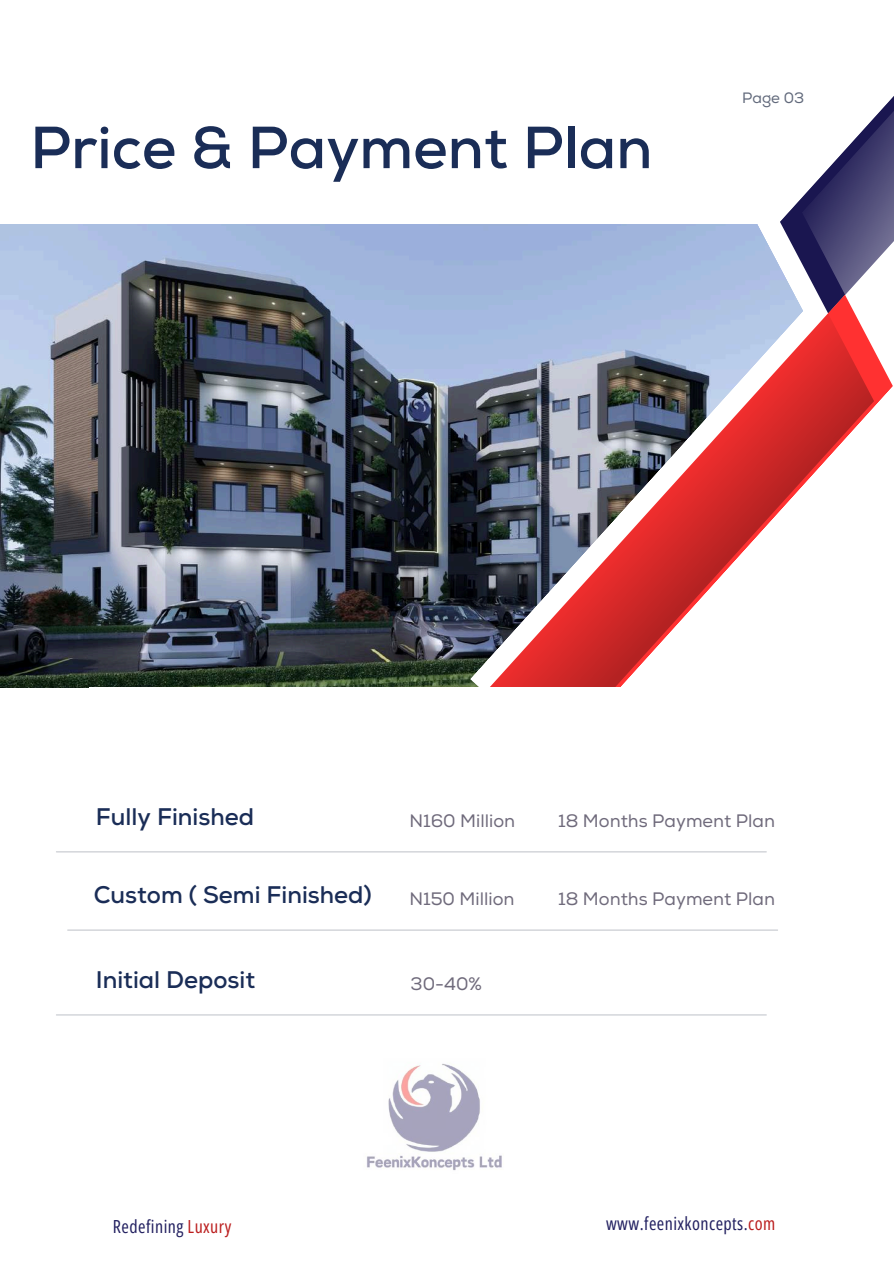
<style>
.page{position:relative;width:894px;height:1264px;background:#fff}
.page>*{position:absolute;margin:0;border:0;box-sizing:border-box;transform-origin:0 0}
.t1{font:700 59.25px "Nexa";color:#1a2d57}
.t2{font:700 24px "Nexa";color:#1a2d57}
.t3{font:18px "Nexa";color:#6f6a7b}
.t4{font:18px "Open Sans Condensed";letter-spacing:.025em;color:#222060}
.t5{font:15px "Nexa";color:#61697b}
.s1{color:#bb1f1f}
</style>
<div class="page">
<img style="left:0;top:225px;width:470px;height:462px">
<svg style="left:470px;top:224px;width:297px;height:629px;fill:#a5b9e1"></svg>
<svg style="left:735px;top:224px;width:20px;height:71px"></svg>
<svg style="left:755px;top:97px;width:138px;height:198px"></svg>
<svg style="left:440px;top:295px;width:415px;height:511px;background:#aeb9da"></svg>
<svg style="left:440px;top:313px;width:453px;height:491px"></svg>
<div style="left:89px;top:687px;width:666px;height:141px;background:#fff"></div>
<hr style="left:56px;top:851px;width:710px;height:1px;background:#6c7382">
<hr style="left:68px;top:929px;width:709px;height:1px;background:#6c7382">
<hr style="left:56px;top:1014px;width:710px;height:1px;background:#6c7382">
<img style="left:367px;top:1064px;width:135px;height:107px">
<h1 class="t1" style="left:30px;top:113px;width:623px">Price &amp; Payment Plan</h1>
<p class="t5" style="left:742px;top:89px;width:64px">Page 03</p>
<h2 class="t2" style="left:96px;top:802px;width:159px">Fully Finished</h2>
<p class="t3" style="left:409px;top:810px;width:107px">N160 Million</p>
<p class="t3" style="left:558px;top:809px;width:218px">18 Months Payment Plan</p>
<h2 class="t2" style="left:94px;top:880px;width:279px">Custom ( Semi Finished)</h2>
<p class="t3" style="left:409px;top:888px;width:107px">N150 Million</p>
<p class="t3" style="left:558px;top:888px;width:218px">18 Months Payment Plan</p>
<h2 class="t2" style="left:96px;top:965px;width:161px">Initial Deposit</h2>
<p class="t3" style="left:410px;top:972px;width:73px">30-40%</p>
<p class="t4" style="left:113px;top:1213px;width:120px">Redefining <span class="s1">Luxury</span></p>
<p class="t4" style="left:606px;top:1210px;width:171px">www.feenixkoncepts.<span class="s1">com</span></p>
</div>
